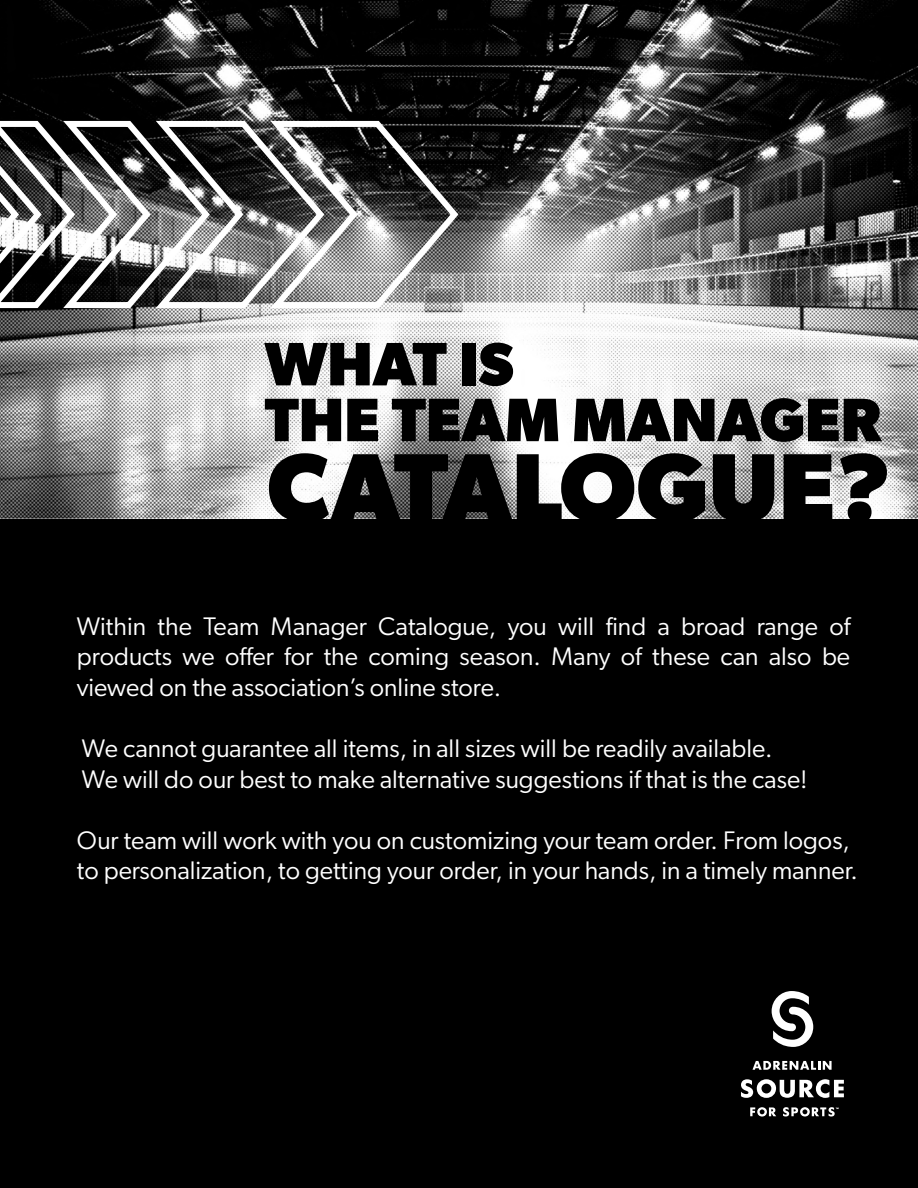
<style>
.page{position:relative;width:918px;height:1188px;background:#fff}
.page>*{position:absolute;margin:0;border:0;box-sizing:border-box;transform-origin:0 0}
.t1{font:700 97.5px "Gibson";color:#000}
.t2{font:700 61.5px/55.8px "Gibson";color:#000}
.t3{font:25.5px/30.6px "Gibson";color:#fff}
</style>
<div class="page">
<div style="left:0;top:1px;width:918px;height:1187px;background:#000"></div>
<img style="left:0;top:0;width:918px;height:519px">
<svg style="left:772px;top:991px;width:41px;height:56px"></svg>
<svg style="left:753px;top:1061px;width:79px;height:9px"></svg>
<svg style="left:750px;top:1107px;width:26px;height:10px"></svg>
<svg style="left:741px;top:1079px;width:103px;height:19px"></svg>
<svg style="left:783px;top:1107px;width:56px;height:10px"></svg>
<svg style="left:0;top:118px;width:462px;height:196px"></svg>
<h2 class="t2" style="left:265px;top:335px;width:618px">WHAT IS<br>THE TEAM MANAGER</h2>
<h1 class="t1" style="left:267px;top:430px;width:626px">CATALOGUE?</h1>
<p class="t3" style="left:77px;top:610px;width:775px;text-align:justify">Within the Team Manager Catalogue, you will find a broad range of products we offer for the coming season. Many of these can also be viewed on the association’s online store.</p>
<p class="t3" style="left:82px;top:733px;width:727px">We cannot guarantee all items, in all sizes will be readily available.<br>We will do our best to make alternative suggestions if that is the case!</p>
<p class="t3" style="left:77px;top:824px;width:783px">Our team will work with you on customizing your team order. From logos, to personalization, to getting your order, in your hands, in a timely manner.</p>
</div>
